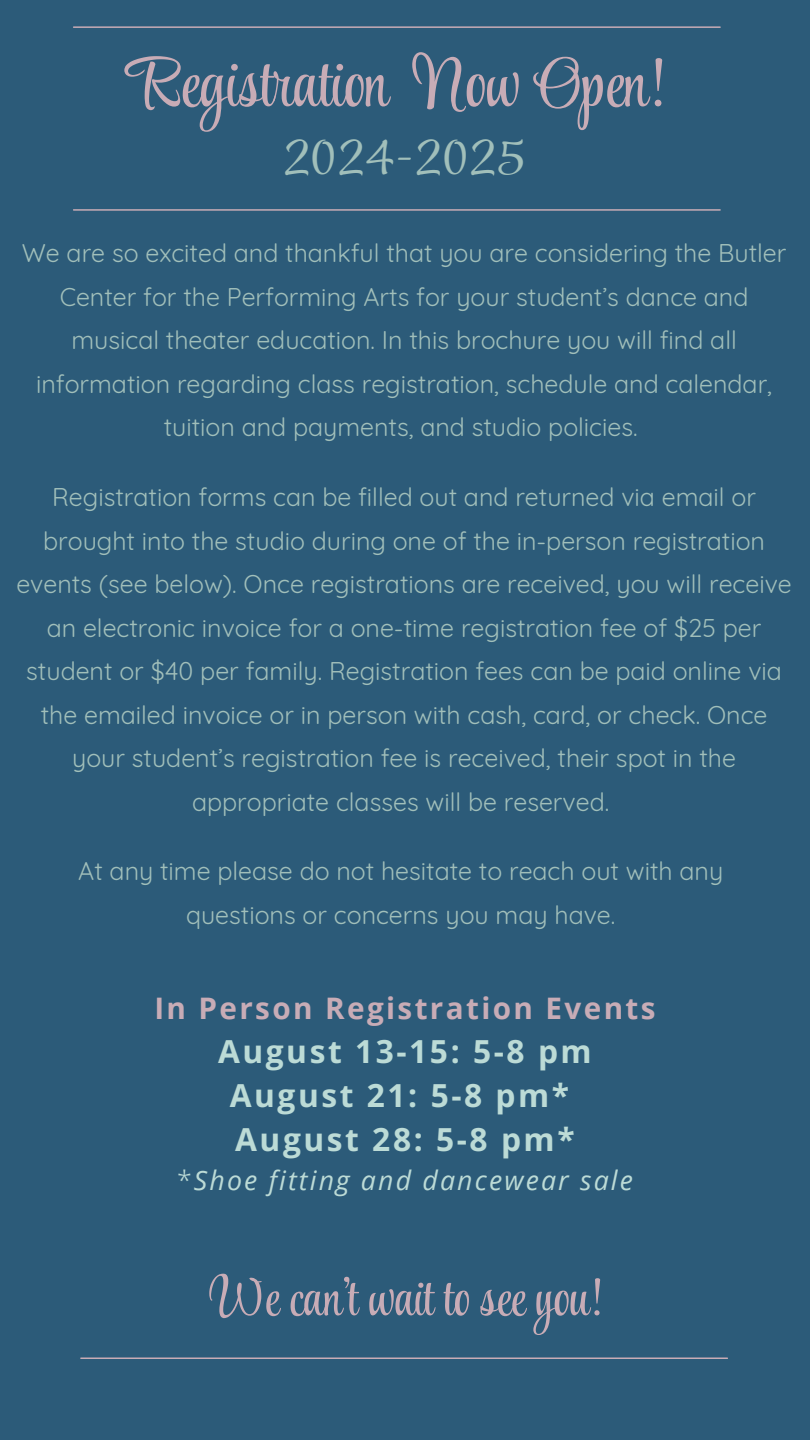
<style>
.page{position:relative;width:810px;height:1440px;background:#2c5b79}
.page>*{position:absolute;margin:0;border:0;box-sizing:border-box;transform-origin:0 0}
.t1{font:70px "Style Script";color:#c8acb6}
.t2{font:54px "Style Script";color:#c8acb6}
.t3{font:50px "Style Script";letter-spacing:.065em;color:#a1bfba}
.t4{font:700 31.8px "Open Sans";letter-spacing:.08em;color:#bcdbd6}
.t5{font:700 29.7px "Open Sans";letter-spacing:.08em;color:#c8acb6}
.t6{font:italic 26.8px "Open Sans";letter-spacing:.08em;color:#bcdbd6}
.t7{font:25px/43.5px "Quicksand";color:#a1bfba;text-align:center}
.s1{font-weight:300;font-style:normal}
</style>
<div class="page">
<hr style="left:74px;top:209px;width:646px;height:2px;background:#c8acb6">
<hr style="left:74px;top:26px;width:646px;height:2px;background:#c8acb6">
<hr style="left:81px;top:1358px;width:646px;height:1px;background:#c8acb6">
<p class="t1" style="left:131px;top:53px;width:535px">Registration Now Open!</p>
<h1 class="t3" style="left:284px;top:136px;width:242px">2024-2025</h1>
<h2 class="t7" style="left:22px;top:231px;width:766px">We are so excited and thankful that you are considering the Butler Center for the Performing Arts for your student’s dance and musical theater education. In this brochure you will find all information regarding class registration, schedule and calendar, tuition and payments, and studio policies.</h2>
<p class="t7" style="left:16px;top:475px;width:777px">Registration forms can be filled out and returned via email or brought into the studio during one of the in-person registration events (see below). Once registrations are received, you will receive an electronic invoice for a one-time registration fee of $25 per student or $40 per family. Registration fees can be paid online via the emailed invoice or in person with cash, card, or check. Once your student’s registration fee is received, their spot in the appropriate classes will be reserved.</p>
<p class="t7" style="left:78px;top:849px;width:647px">At any time please do not hesitate to reach out with any</p>
<p class="t7" style="left:186px;top:893px;width:431px">questions or concerns you may have.</p>
<p class="t5" style="left:154px;top:988px;width:503px">In Person Registration Events</p>
<p class="t4" style="left:218px;top:1029px;width:375px">August 13-15: 5-8 pm</p>
<p class="t4" style="left:230px;top:1073px;width:341px">August 21: 5-8 pm*</p>
<p class="t4" style="left:235px;top:1118px;width:341px">August 28: 5-8 pm*</p>
<p class="t6" style="left:177px;top:1161px;width:458px"><span class="s1">*</span>Shoe fitting and dancewear sale</p>
<h2 class="t2" style="left:208px;top:1274px;width:395px">We can't wait to see you!</h2>
</div>
